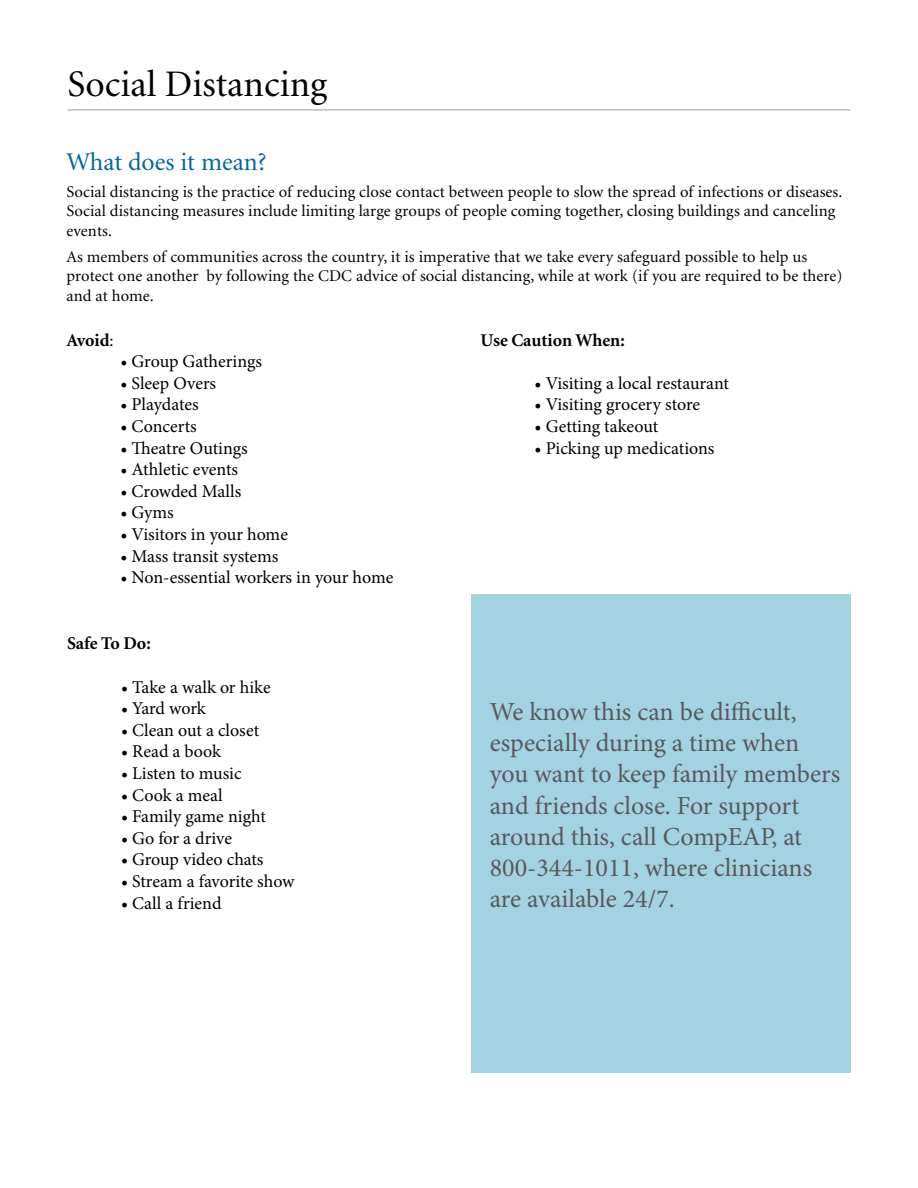
<style>
.page{position:relative;width:918px;height:1188px;background:#fff}
.page>*{position:absolute;margin:0;border:0;box-sizing:border-box;transform-origin:0 0}
.t1{font:37.5px "Minion";color:#000}
.t2{font:25.95px/31.2px "Minion Pro";color:#58595b}
.t3{font:25.5px "Minion";color:#00669d}
.t4{font:18px "Minion Pro";letter-spacing:-.005em;color:#000}
.t5{font:700 18px "Minion";letter-spacing:-.005em;color:#000}
.t6{font:16.5px/19.5px "Minion";letter-spacing:.005em;color:#000}
.s1{font-family:"Minion Pro";font-weight:400}
</style>
<div class="page">
<div style="left:471px;top:594px;width:379px;height:479px;background:#a3d3e2"></div>
<hr style="left:68px;top:109px;width:782px;height:2px;background:#bcbec0">
<h1 class="t1" style="left:68px;top:65px;width:261px">Social Distancing</h1>
<h3 class="t3" style="left:66px;top:150px;width:202px">What does it mean?</h3>
<p class="t6" style="left:66px;top:182px;width:778px">Social distancing is the practice of reducing close contact between people to slow the spread of infections or diseases.<br>Social distancing measures include limiting large groups of people coming together, closing buildings and canceling events.</p>
<p class="t6" style="left:66px;top:247px;width:777px">As members of communities across the country, it is imperative that we take every safeguard possible to help us protect one another by following the CDC advice of social distancing, while at work (if you are required to be there) and at home.</p>
<p class="t5" style="left:66px;top:331px;width:49px">Avoid<span class="s1">:</span></p>
<p class="t4" style="left:120px;top:349px;width:143px">• Group Gatherings</p>
<p class="t4" style="left:120px;top:371px;width:97px">• Sleep Overs</p>
<p class="t4" style="left:120px;top:393px;width:80px">• Playdates</p>
<p class="t4" style="left:120px;top:414px;width:78px">• Concerts</p>
<p class="t4" style="left:120px;top:436px;width:129px">• Theatre Outings</p>
<p class="t4" style="left:120px;top:457px;width:119px">• Athletic events</p>
<p class="t4" style="left:120px;top:479px;width:122px">• Crowded Malls</p>
<p class="t4" style="left:120px;top:501px;width:55px">• Gyms</p>
<p class="t4" style="left:120px;top:522px;width:169px">• Visitors in your home</p>
<p class="t4" style="left:120px;top:544px;width:160px">• Mass transit systems</p>
<p class="t4" style="left:120px;top:565px;width:274px">• Non-essential workers in your home</p>
<p class="t5" style="left:67px;top:634px;width:85px">Safe To Do:</p>
<p class="t4" style="left:121px;top:675px;width:151px">• Take a walk or hike</p>
<p class="t4" style="left:121px;top:696px;width:86px">• Yard work</p>
<p class="t4" style="left:121px;top:718px;width:140px">• Clean out a closet</p>
<p class="t4" style="left:121px;top:740px;width:102px">• Read a book</p>
<p class="t4" style="left:121px;top:761px;width:122px">• Listen to music</p>
<p class="t4" style="left:121px;top:783px;width:103px">• Cook a meal</p>
<p class="t4" style="left:121px;top:804px;width:146px">• Family game night</p>
<p class="t4" style="left:121px;top:826px;width:113px">• Go for a drive</p>
<p class="t4" style="left:121px;top:848px;width:144px">• Group video chats</p>
<p class="t4" style="left:121px;top:869px;width:175px">• Stream a favorite show</p>
<p class="t4" style="left:121px;top:891px;width:102px">• Call a friend</p>
<p class="t5" style="left:481px;top:331px;width:146px">Use Caution When:</p>
<p class="t4" style="left:535px;top:371px;width:196px">• Visiting a local restaurant</p>
<p class="t4" style="left:535px;top:393px;width:167px">• Visiting grocery store</p>
<p class="t4" style="left:535px;top:414px;width:125px">• Getting takeout</p>
<p class="t4" style="left:535px;top:436px;width:181px">• Picking up medications</p>
<h2 class="t2" style="left:490px;top:696px;width:352px">We know this can be difficult, especially during a time when you want to keep family members and friends close. For support around this, call CompEAP, at<br>800-344-1011, where clinicians are available 24/7.</h2>
</div>
